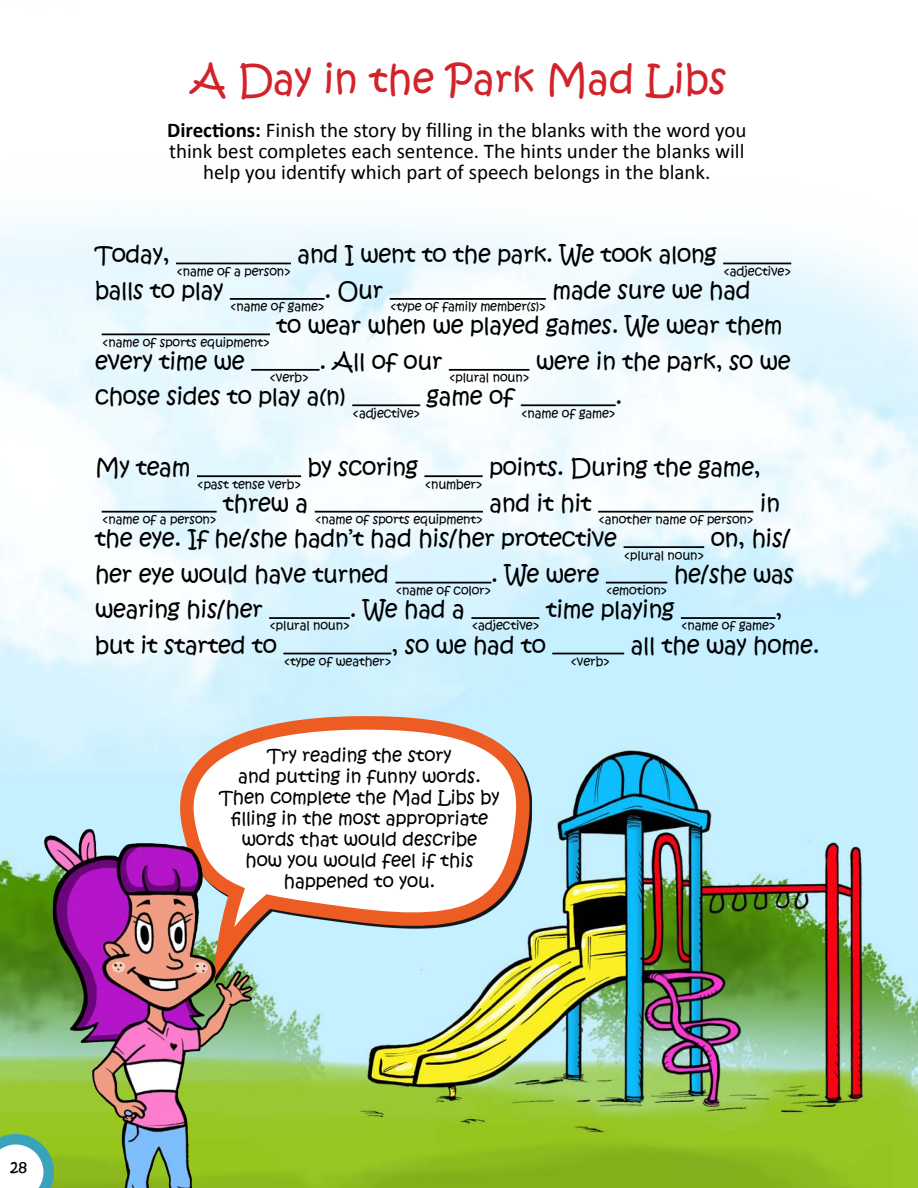
<style>
.page{position:relative;width:918px;height:1188px;background:#fff}
.page>*{position:absolute;margin:0;border:0;box-sizing:border-box;transform-origin:0 0}
.t1{font:39px "Kristen ITC";color:#d2232a}
.t2{font:23.1px "Kristen ITC";letter-spacing:-.01em;color:#000}
.t3{font:21px/21px "Calibri";color:#000;text-align:center}
.t4{font:18px/21px "Kristen ITC";color:#000;text-align:center}
.t5{font:16.5px "Kristen ITC";color:#000}
.t6{font:12.45px "Kristen ITC";letter-spacing:-.01em;color:#000}
.s1{font-weight:700}
</style>
<div class="page">
<img style="left:0;top:218px;width:918px;height:970px">
<hr style="left:176px;top:263px;width:115px;height:1px;background:#000">
<hr style="left:723px;top:263px;width:68px;height:1px;background:#000">
<hr style="left:230px;top:298px;width:95px;height:2px;background:#000">
<hr style="left:390px;top:298px;width:156px;height:2px;background:#000">
<hr style="left:102px;top:333px;width:168px;height:2px;background:#000">
<hr style="left:251px;top:369px;width:69px;height:2px;background:#000">
<hr style="left:449px;top:369px;width:80px;height:2px;background:#000">
<hr style="left:352px;top:404px;width:68px;height:2px;background:#000">
<hr style="left:521px;top:404px;width:95px;height:2px;background:#000">
<hr style="left:197px;top:475px;width:104px;height:2px;background:#000">
<hr style="left:424px;top:475px;width:59px;height:2px;background:#000">
<hr style="left:102px;top:511px;width:115px;height:2px;background:#000">
<hr style="left:315px;top:511px;width:168px;height:2px;background:#000">
<hr style="left:598px;top:511px;width:155px;height:2px;background:#000">
<hr style="left:624px;top:546px;width:80px;height:2px;background:#000">
<hr style="left:396px;top:582px;width:95px;height:1px;background:#000">
<hr style="left:606px;top:582px;width:61px;height:1px;background:#000">
<hr style="left:269px;top:617px;width:81px;height:2px;background:#000">
<hr style="left:471px;top:617px;width:68px;height:2px;background:#000">
<hr style="left:681px;top:617px;width:95px;height:2px;background:#000">
<hr style="left:283px;top:653px;width:108px;height:1px;background:#000">
<hr style="left:552px;top:653px;width:72px;height:1px;background:#000">
<svg style="left:172px;top:711px;width:371px;height:298px"></svg>
<img style="left:42px;top:823px;width:215px;height:365px">
<svg style="left:0;top:1134px;width:54px;height:54px"></svg>
<h1 class="t1" style="left:192px;top:54px;width:537px">A Day in the Park Mad Libs</h1>
<p class="t3" style="left:167px;top:120px;width:581px"><span class="s1">Directions:</span> Finish the story by filling in the blanks with the word you think best completes each sentence. The hints under the blanks will help you identify which part of speech belongs in the blank.</p>
<p class="t2" style="left:95px;top:240px;width:76px">Today,</p>
<p class="t6" style="left:176px;top:263px;width:117px">&lt;name of a person&gt;</p>
<p class="t2" style="left:298px;top:240px;width:421px">and I went to the park. We took along</p>
<p class="t6" style="left:723px;top:263px;width:70px">&lt;adjective&gt;</p>
<p class="t2" style="left:95px;top:275px;width:130px">balls to play</p>
<p class="t2" style="left:325px;top:275px;width:60px">. Our</p>
<p class="t6" style="left:230px;top:299px;width:96px">&lt;name of game&gt;</p>
<p class="t6" style="left:390px;top:299px;width:158px">&lt;type of family member(s)&gt;</p>
<p class="t2" style="left:553px;top:275px;width:200px">made sure we had</p>
<p class="t2" style="left:277px;top:311px;width:507px">to wear when we played games. We wear them</p>
<p class="t6" style="left:102px;top:334px;width:170px">&lt;name of sports equipment&gt;</p>
<p class="t2" style="left:320px;top:346px;width:124px">. All of our</p>
<p class="t2" style="left:95px;top:346px;width:151px">every time we</p>
<p class="t2" style="left:536px;top:346px;width:256px">were in the park, so we</p>
<p class="t6" style="left:269px;top:369px;width:41px">&lt;verb&gt;</p>
<p class="t6" style="left:449px;top:369px;width:82px">&lt;plural noun&gt;</p>
<p class="t2" style="left:95px;top:382px;width:252px">chose sides to play a(n)</p>
<p class="t2" style="left:427px;top:382px;width:89px">game of</p>
<p class="t2" style="left:616px;top:382px;width:8px">.</p>
<p class="t6" style="left:352px;top:405px;width:70px">&lt;adjective&gt;</p>
<p class="t6" style="left:521px;top:405px;width:96px">&lt;name of game&gt;</p>
<p class="t2" style="left:95px;top:452px;width:97px">My team</p>
<p class="t6" style="left:197px;top:476px;width:106px">&lt;past tense verb&gt;</p>
<p class="t2" style="left:308px;top:452px;width:112px">by scoring</p>
<p class="t6" style="left:424px;top:476px;width:60px">&lt;number&gt;</p>
<p class="t2" style="left:489px;top:452px;width:273px">points. During the game,</p>
<p class="t2" style="left:223px;top:488px;width:86px">threw a</p>
<p class="t6" style="left:102px;top:511px;width:117px">&lt;name of a person&gt;</p>
<p class="t6" style="left:315px;top:511px;width:170px">&lt;name of sports equipment&gt;</p>
<p class="t2" style="left:490px;top:488px;width:104px">and it hit</p>
<p class="t6" style="left:598px;top:511px;width:157px">&lt;another name of person&gt;</p>
<p class="t2" style="left:760px;top:488px;width:21px">in</p>
<p class="t2" style="left:95px;top:523px;width:524px">the eye. If he/she hadn’t had his/her protective</p>
<p class="t6" style="left:624px;top:547px;width:82px">&lt;plural noun&gt;</p>
<p class="t2" style="left:711px;top:523px;width:82px">on, his/</p>
<p class="t2" style="left:95px;top:559px;width:296px">her eye would have turned</p>
<p class="t2" style="left:491px;top:559px;width:110px">. We were</p>
<p class="t6" style="left:396px;top:582px;width:97px">&lt;name of color&gt;</p>
<p class="t6" style="left:606px;top:582px;width:63px">&lt;emotion&gt;</p>
<p class="t2" style="left:674px;top:559px;width:122px">he/she was</p>
<p class="t2" style="left:95px;top:594px;width:169px">wearing his/her</p>
<p class="t2" style="left:350px;top:594px;width:117px">. We had a</p>
<p class="t6" style="left:269px;top:618px;width:82px">&lt;plural noun&gt;</p>
<p class="t2" style="left:546px;top:594px;width:130px">time playing</p>
<p class="t2" style="left:776px;top:594px;width:8px">,</p>
<p class="t6" style="left:471px;top:618px;width:70px">&lt;adjective&gt;</p>
<p class="t6" style="left:681px;top:618px;width:96px">&lt;name of game&gt;</p>
<p class="t2" style="left:95px;top:630px;width:183px">but it started to</p>
<p class="t2" style="left:391px;top:630px;width:156px">, so we had to</p>
<p class="t6" style="left:283px;top:653px;width:110px">&lt;type of weather&gt;</p>
<p class="t6" style="left:570px;top:653px;width:41px">&lt;verb&gt;</p>
<p class="t2" style="left:631px;top:630px;width:190px">all the way home.</p>
<p class="t4" style="left:220px;top:745px;width:281px">Try reading the story<br>and putting in funny words.<br>Then complete the Mad Libs by filling in the most appropriate words that would describe<br>how you would feel if this happened to you.</p>
<p class="t5" style="left:10px;top:1156px;width:18px">28</p>
</div>
